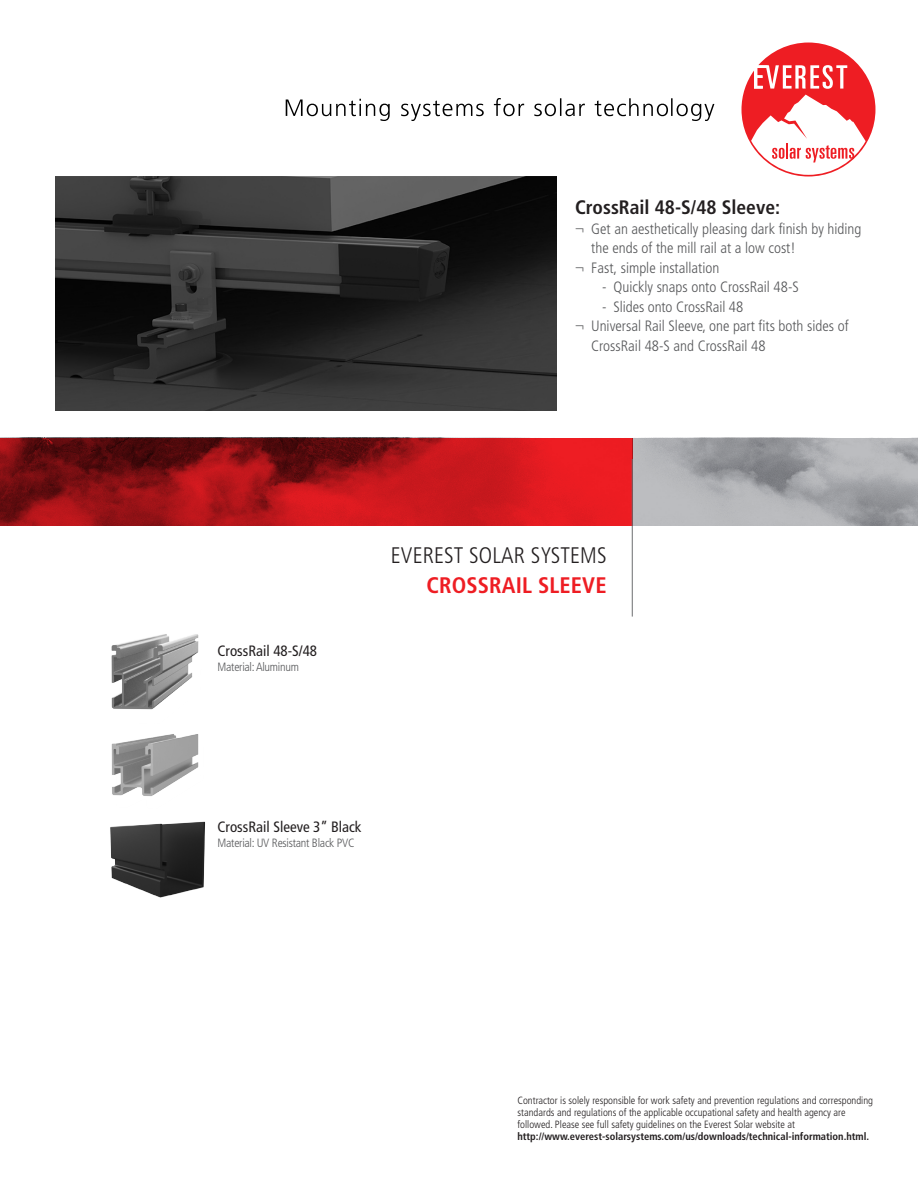
<style>
.page{position:relative;width:918px;height:1188px;background:#fff}
.page>*{position:absolute;margin:0;border:0;box-sizing:border-box;transform-origin:0 0}
.t1{font:300 condensed 22.5px "Frutiger LT Std";letter-spacing:.005em;color:#231f20}
.t2{font:700 condensed 22.5px "Frutiger LT Std";letter-spacing:.005em;color:#ee1d23}
.MaterialHead{font:700 condensed 19.5px "Frutiger LT Std";color:#231f20}
.MaterialHead-2{font:300 condensed 15px/19.5px "Frutiger LT Std";color:#57585a}
.MaterialHead-3{font:condensed 15px "Frutiger LT Std";color:#231f20}
.MaterialHead-4{font:300 condensed 12px "Frutiger LT Std";letter-spacing:-.02em;color:#57585a}
.Material{font:300 condensed 12px "Frutiger LT Std";letter-spacing:-.02em;color:#57585a}
.MaterialHead-5{font:300 condensed 10.5px/12px "Frutiger LT Std";color:#231f20}
.s1{font-weight:700}
</style>
<div class="page">
<svg style="left:742px;top:43px;width:133px;height:134px"></svg>
<svg style="left:286px;top:98px;width:428px;height:23px"></svg>
<img style="left:111px;top:634px;width:88px;height:59px">
<img style="left:111px;top:693px;width:88px;height:103px">
<img style="left:110px;top:821px;width:96px;height:77px">
<svg style="left:0;top:438px;width:632px;height:88px;background:#aa1419"></svg>
<svg style="left:632px;top:438px;width:286px;height:88px;background:#a8a9ad"></svg>
<hr style="left:632px;top:459px;width:1px;height:158px;background:#6c6d70">
<img style="left:55px;top:177px;width:502px;height:233px">
<p class="MaterialHead" style="left:575px;top:196px;width:207px">CrossRail 48-S/48 Sleeve:</p>
<p class="MaterialHead-2" style="left:591px;top:219px;width:272px;text-indent:-16px">¬ Get an aesthetically pleasing dark finish by hiding the ends of the mill rail at a low cost!</p>
<p class="MaterialHead-2" style="left:575px;top:258px;width:146px">¬ Fast, simple installation</p>
<p class="MaterialHead-2" style="left:602px;top:278px;width:198px">- Quickly snaps onto CrossRail 48-S</p>
<p class="MaterialHead-2" style="left:602px;top:297px;width:143px">- Slides onto CrossRail 48</p>
<p class="MaterialHead-2" style="left:591px;top:317px;width:259px;text-indent:-16px">¬ Universal Rail Sleeve, one part fits both sides of<br>CrossRail 48-S and CrossRail 48</p>
<p class="MaterialHead-3" style="left:218px;top:642px;width:101px">CrossRail 48-S/48</p>
<p class="Material" style="left:218px;top:660px;width:83px">Material: Aluminum</p>
<p class="t1" style="left:391px;top:543px;width:217px">EVEREST SOLAR SYSTEMS</p>
<p class="t2" style="left:427px;top:572px;width:182px">CROSSRAIL SLEEVE</p>
<p class="MaterialHead-3" style="left:218px;top:819px;width:146px">CrossRail Sleeve 3” Black</p>
<p class="MaterialHead-4" style="left:218px;top:837px;width:138px">Material: UV Resistant Black PVC</p>
<p class="MaterialHead-5" style="left:517px;top:1094px;width:357px">Contractor is solely responsible for work safety and prevention regulations and corresponding standards and regulations of the applicable occupational safety and health agency are followed. Please see full safety guidelines on the Everest Solar website at <span class="s1">http://www.everest-solarsystems.com/us/downloads/technical-information.html.</span></p>
</div>
